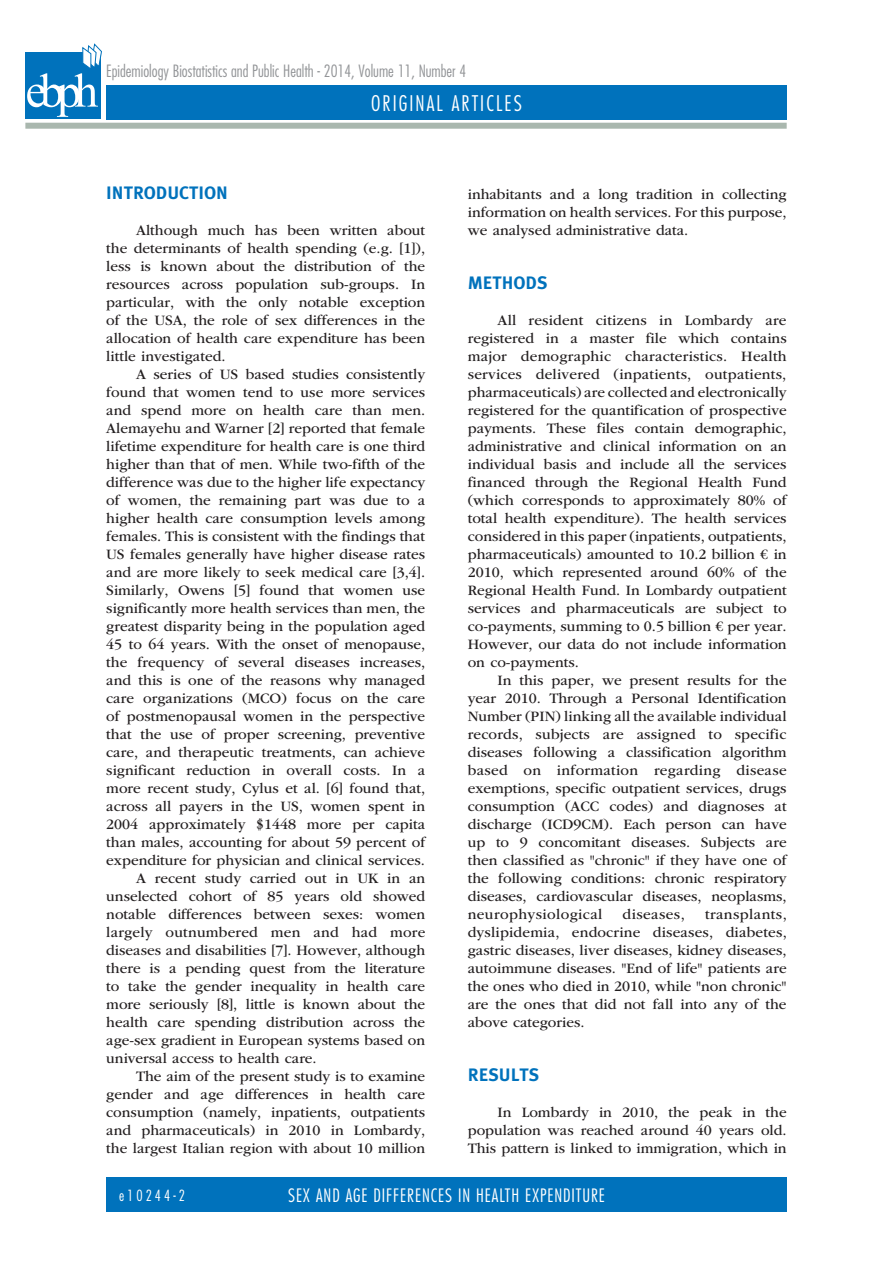
<style>
.page{position:relative;width:893px;height:1263px;background:#fff}
.page>*{position:absolute;margin:0;border:0;box-sizing:border-box;transform-origin:0 0}
.t1{font:300 condensed 21px "Futura Std";letter-spacing:.1em;color:#fff}
.t2{font:300 condensed 18px "Futura Std";letter-spacing:.05em;color:#fff}
.t3{font:700 18px "Meta Plus";color:#0072bc}
.t4{font:300 condensed 16.5px "Futura Std";color:#939598}
.t5{font:15px/18px "ITC Garamond Std";color:#231f20;text-align:justify}
.t6{font:15px "ITC Garamond Std";letter-spacing:.025em;color:#231f20}
.t7{font:300 condensed 15px "Futura Std";letter-spacing:.2em;color:#fff}
</style>
<div class="page">
<div style="left:106px;top:85px;width:681px;height:34px;background:#0072bc"></div>
<div style="left:106px;top:1178px;width:681px;height:34px;background:#0072bc"></div>
<div style="left:25px;top:123px;width:762px;height:6px;background:#a9b7ae"></div>
<div style="left:25px;top:52px;width:76px;height:67px;background:#0072bc"></div>
<svg style="left:27px;top:43px;width:75px;height:74px"></svg>
<p class="t4" style="left:106px;top:62px;width:361px">Epidemiology Biostatistics and Public Health - 2014, Volume 11, Number 4</p>
<h1 class="t1" style="left:371px;top:91px;width:152px">ORIGINAL ARTICLES</h1>
<p class="t3" style="left:106px;top:182px;width:39px">INTRODUC</p>
<p class="t3" style="left:189px;top:182px;width:27px">TION</p>
<p class="t5" style="left:106px;top:221px;width:320px;text-indent:30px">Although much has been written about the determinants of health spending (e.g. [1]), less is known about the distribution of the resources across population sub-groups. In particular, with the only notable exception of the USA, the role of sex differences in the allocation of health care expenditure has been little investigated.</p>
<p class="t5" style="left:136px;top:365px;width:291px">A series of US based studies consistently</p>
<p class="t5" style="left:106px;top:383px;width:320px">found that women tend to use more services</p>
<p class="t5" style="left:106px;top:401px;width:320px">and spend more on health care than men.</p>
<p class="t5" style="left:106px;top:419px;width:320px">Alemayehu and Warner [2] reported that female</p>
<p class="t5" style="left:106px;top:437px;width:320px">lifetime expenditure for health care is one third</p>
<p class="t5" style="left:106px;top:455px;width:320px">higher than that of men. While two-fifth of the</p>
<p class="t5" style="left:106px;top:473px;width:320px">difference was due to the higher life expectancy</p>
<p class="t5" style="left:106px;top:491px;width:320px">of women, the remaining part was due to a</p>
<p class="t5" style="left:106px;top:509px;width:320px">higher health care consumption levels among</p>
<p class="t5" style="left:106px;top:527px;width:320px">females. This is consistent with the findings that</p>
<p class="t5" style="left:106px;top:545px;width:320px">US females generally have higher disease rates</p>
<p class="t5" style="left:106px;top:563px;width:320px">and are more likely to seek medical care [3,4].</p>
<p class="t5" style="left:106px;top:581px;width:320px">Similarly, Owens [5] found that women use</p>
<p class="t5" style="left:106px;top:599px;width:320px">significantly more health services than men, the</p>
<p class="t5" style="left:106px;top:617px;width:320px">greatest disparity being in the population aged</p>
<p class="t5" style="left:106px;top:635px;width:320px">45 to 64 years. With the onset of menopause,</p>
<p class="t5" style="left:106px;top:653px;width:320px">the frequency of several diseases increases,</p>
<p class="t5" style="left:106px;top:671px;width:320px">and this is one of the reasons why managed</p>
<p class="t5" style="left:106px;top:689px;width:320px">care organizations (MCO) focus on the care</p>
<p class="t5" style="left:106px;top:707px;width:320px">of postmenopausal women in the perspective</p>
<p class="t5" style="left:106px;top:725px;width:320px">that the use of proper screening, preventive</p>
<p class="t5" style="left:106px;top:743px;width:320px">care, and therapeutic treatments, can achieve</p>
<p class="t5" style="left:106px;top:761px;width:320px">significant reduction in overall costs. In a</p>
<p class="t5" style="left:106px;top:779px;width:320px">more recent study, Cylus et al. [6] found that,</p>
<p class="t5" style="left:106px;top:797px;width:320px">across all payers in the US, women spent in</p>
<p class="t5" style="left:106px;top:815px;width:320px">2004 approximately $1448 more per capita</p>
<p class="t5" style="left:106px;top:833px;width:320px">than males, accounting for about 59 percent of</p>
<p class="t5" style="left:106px;top:851px;width:320px">expenditure for physician and clinical services.</p>
<p class="t5" style="left:136px;top:869px;width:291px">A recent study carried out in UK in an</p>
<p class="t5" style="left:106px;top:887px;width:320px">unselected cohort of 85 years old showed</p>
<p class="t5" style="left:106px;top:905px;width:320px">notable differences between sexes: women</p>
<p class="t5" style="left:106px;top:923px;width:320px">largely outnumbered men and had more</p>
<p class="t5" style="left:106px;top:941px;width:320px">diseases and disabilities [7]. However, although</p>
<p class="t5" style="left:106px;top:959px;width:320px">there is a pending quest from the literature</p>
<p class="t5" style="left:106px;top:977px;width:320px">to take the gender inequality in health care</p>
<p class="t5" style="left:106px;top:995px;width:320px">more seriously [8], little is known about the</p>
<p class="t5" style="left:106px;top:1013px;width:320px">health care spending distribution across the</p>
<p class="t5" style="left:106px;top:1031px;width:320px">age-sex gradient in European systems based on</p>
<p class="t5" style="left:106px;top:1049px;width:212px">universal access to health care.</p>
<p class="t5" style="left:136px;top:1067px;width:291px">The aim of the present study is to examine</p>
<p class="t5" style="left:106px;top:1085px;width:320px">gender and age differences in health care</p>
<p class="t5" style="left:106px;top:1103px;width:320px">consumption (namely, inpatients, outpatients</p>
<p class="t5" style="left:106px;top:1121px;width:320px">and pharmaceuticals) in 2010 in Lombardy,</p>
<p class="t5" style="left:106px;top:1139px;width:320px">the largest Italian region with about 10 million</p>
<p class="t5" style="left:468px;top:185px;width:320px">inhabitants and a long tradition in collecting information on health services. For this purpose, we analysed administrative data.</p>
<p class="t3" style="left:468px;top:272px;width:47px">METHODS</p>
<p class="t5" style="left:468px;top:311px;width:320px;text-indent:30px">All resident citizens in Lombardy are registered in a master file which contains major demographic characteristics. Health services delivered (inpatients, outpatients, pharmaceuticals) are collected and electronically registered for the quantification of prospective payments. These files contain demographic, administrative and clinical information on an individual basis and include all the services financed through the Regional Health Fund (which corresponds to approximately 80% of total health expenditure). The health services considered in this paper (inpatients, outpatients, pharmaceuticals) amounted to 10.2 billion € in 2010, which represented around 60% of the Regional Health Fund. In Lombardy outpatient services and pharmaceuticals are subject to co-payments, summing to 0.5 billion € per year.<br>However, our data do not include information on co-payments.</p>
<p class="t5" style="left:468px;top:671px;width:320px;text-indent:30px">In this paper, we present results for the year 2010. Through a Personal Identification Number (PIN) linking all the available individual records, subjects are assigned to specific diseases following a classification algorithm based on information regarding disease exemptions, specific outpatient services, drugs consumption (ACC codes) and diagnoses at discharge (ICD9CM). Each person can have up to 9 concomitant diseases. Subjects are then classified as "chronic" if they have one of the following conditions: chronic respiratory diseases, cardiovascular diseases, neoplasms, neurophysiological</p>
<p class="t5" style="left:468px;top:905px;width:321px;text-indent:237px">transplants, dyslipidemia, endocrine diseases, diabetes, gastric diseases, liver diseases, kidney diseases, autoimmune diseases. "End of life" patients are the ones who died in 2010, while "non chronic" are the ones that did not fall into any of the above categories.</p>
<p class="t3" style="left:468px;top:1064px;width:72px">RESU LTS</p>
<p class="t5" style="left:468px;top:1103px;width:320px;text-indent:30px">In Lombardy in 2010, the peak in the population was reached around 40 years old.<br>This pattern is linked to immigration, which in</p>
<p class="t6" style="left:623px;top:906px;width:64px">diseases,</p>
<p class="t7" style="left:119px;top:1187px;width:67px">e10244-2</p>
<p class="t2" style="left:288px;top:1185px;width:121px">Sex and age differences</p>
<p class="t2" style="left:458px;top:1185px;width:26px">in health</p>
<p class="t2" style="left:525px;top:1185px;width:73px">expen diture</p>
</div>
